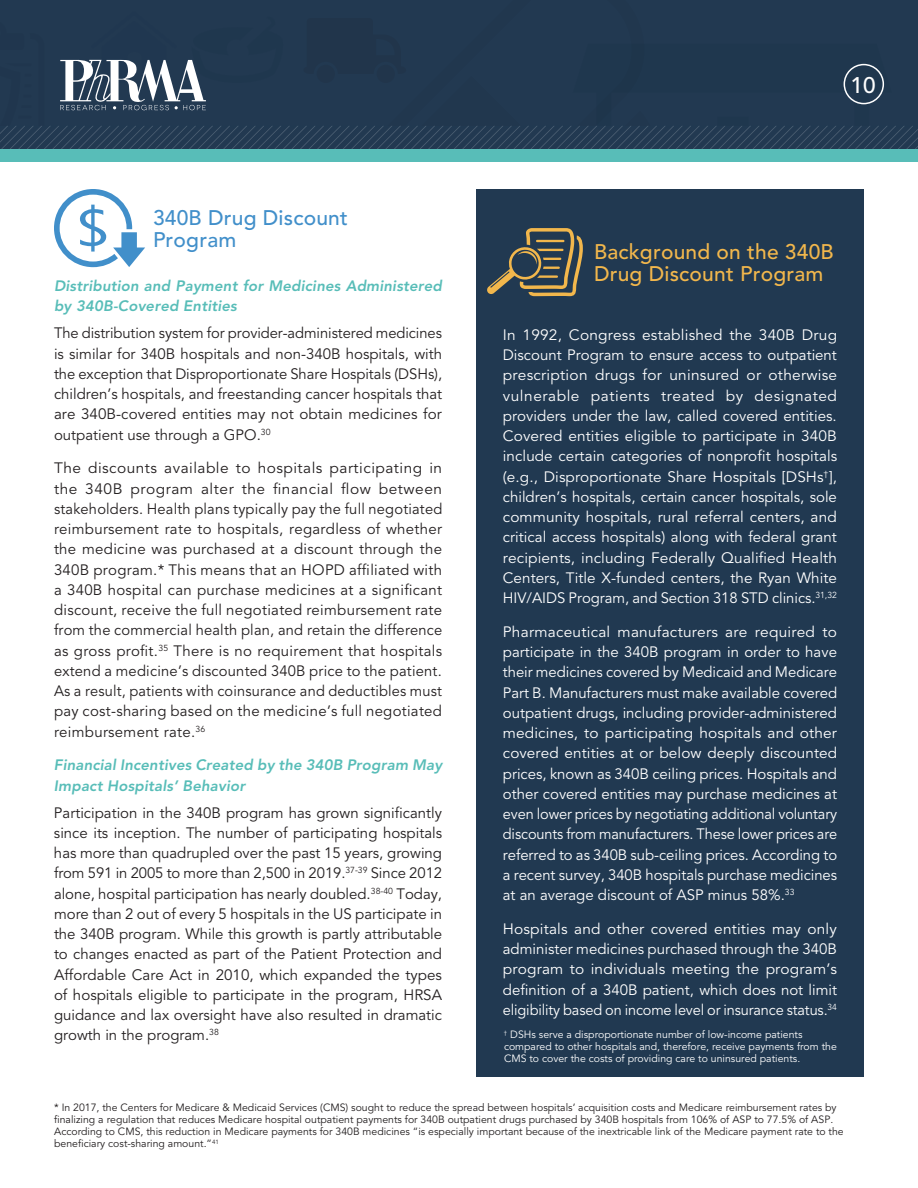
<style>
.page{position:relative;width:918px;height:1188px;background:#fff}
.page>*{position:absolute;margin:0;border:0;box-sizing:border-box;transform-origin:0 0}
.t1{font:500 22.5px "Avenir";color:#fff}
.t2{font:500 21px/22.5px "Avenir";letter-spacing:.01em;color:#f2b74c}
.t3{font:500 21px/22.5px "Avenir";letter-spacing:.01em;color:#418fca}
.t4{font:15px/20.2px "Avenir";letter-spacing:.005em;color:#231f20;text-align:justify}
.t5{font:15px/20.2px "Avenir";color:#fff;text-align:justify}
.t6{font:italic 800 15px/20.2px "Avenir";letter-spacing:.01em;color:#58bdb8}
.t7{font:10.5px/12px "Avenir";color:#231f20}
.t8{font:10.5px/12px "Avenir";color:#fff}
</style>
<div class="page">
<div style="left:0;top:0;width:918px;height:11px;background:#223951"></div>
<div style="left:364px;top:0;width:288px;height:11px;background:#223951"></div>
<div style="left:476px;top:189px;width:388px;height:888px;background:#213951"></div>
<svg style="left:0;top:11px;width:918px;height:285px"></svg>
<h1 class="t1" style="left:850px;top:72px;width:27px">10</h1>
<h2 class="t3" style="left:153px;top:207px;width:196px">340B Drug Discount<br>Program</h2>
<p class="t6" style="left:54px;top:276px;width:390px">Distribution and Payment for Medicines Administered by 340B-Covered Entities</p>
<p class="t4" style="left:54px;top:324px;width:390px">The distribution system for provider-administered medicines is similar for 340B hospitals and non-340B hospitals, with the exception that Disproportionate Share Hospitals (DSHs), children’s hospitals, and freestanding cancer hospitals that are 340B-covered entities may not obtain medicines for outpatient use through a GPO.<sup>30</sup></p>
<p class="t4" style="left:54px;top:459px;width:390px">The discounts available to hospitals participating in the 340B program alter the financial flow between stakeholders. Health plans typically pay the full negotiated reimbursement rate to hospitals, regardless of whether the medicine was purchased at a discount through the 340B program.* This means that an HOPD affiliated with a 340B hospital can purchase medicines at a significant discount, receive the full negotiated reimbursement rate from the commercial health plan, and retain the difference as gross profit.<sup>35</sup> There is no requirement that hospitals extend a medicine’s discounted 340B price to the patient.<br>As a result, patients with coinsurance and deductibles must pay cost-sharing based on the medicine’s full negotiated reimbursement rate.<sup>36</sup></p>
<p class="t6" style="left:54px;top:755px;width:390px">Financial Incentives Created by the 340B Program May<br>Impact Hospitals’ Behavior</p>
<p class="t4" style="left:54px;top:803px;width:390px">Participation in the 340B program has grown significantly since its inception. The number of participating hospitals has more than quadrupled over the past 15 years, growing from 591 in 2005 to more than 2,500 in 2019.<sup>37-39</sup> Since 2012 alone, hospital participation has nearly doubled.<sup>38-40</sup> Today, more than 2 out of every 5 hospitals in the US participate in the 340B program. While this growth is partly attributable to changes enacted as part of the Patient Protection and Affordable Care Act in 2010, which expanded the types of hospitals eligible to participate in the program, HRSA guidance and lax oversight have also resulted in dramatic growth in the program.<sup>38</sup></p>
<h2 class="t2" style="left:594px;top:241px;width:241px">Background on the 340B<br>Drug Discount Program</h2>
<p class="t5" style="left:503px;top:325px;width:336px">In 1992, Congress established the 340B Drug Discount Program to ensure access to outpatient prescription drugs for uninsured or otherwise vulnerable patients treated by designated providers under the law, called covered entities.<br>Covered entities eligible to participate in 340B include certain categories of nonprofit hospitals (e.g., Disproportionate Share Hospitals [DSHs<sup>†</sup>], children’s hospitals, certain cancer hospitals, sole community hospitals, rural referral centers, and critical access hospitals) along with federal grant recipients, including Federally Qualified Health Centers, Title X-funded centers, the Ryan White HIV/AIDS Program, and Section 318 STD clinics.<sup>31,32</sup></p>
<p class="t5" style="left:503px;top:622px;width:336px">Pharmaceutical manufacturers are required to participate in the 340B program in order to have their medicines covered by Medicaid and Medicare Part B. Manufacturers must make available covered outpatient drugs, including provider-administered medicines, to participating hospitals and other covered entities at or below deeply discounted prices, known as 340B ceiling prices. Hospitals and other covered entities may purchase medicines at even lower prices by negotiating additional voluntary discounts from manufacturers. These lower prices are referred to as 340B sub-ceiling prices. According to a recent survey, 340B hospitals purchase medicines at an average discount of ASP minus 58%.<sup>33</sup></p>
<p class="t5" style="left:503px;top:919px;width:336px">Hospitals and other covered entities may only administer medicines purchased through the 340B program to individuals meeting the program’s definition of a 340B patient, which does not limit eligibility based on income level or insurance status.<sup>34</sup></p>
<p class="t8" style="left:504px;top:1029px;width:334px"><sup>†</sup> DSHs serve a disproportionate number of low-income patients compared to other hospitals and, therefore, receive payments from the<br>CMS to cover the costs of providing care to uninsured patients.</p>
<p class="t7" style="left:54px;top:1102px;width:791px">* In 2017, the Centers for Medicare &amp; Medicaid Services (CMS) sought to reduce the spread between hospitals’ acquisition costs and Medicare reimbursement rates by finalizing a regulation that reduces Medicare hospital outpatient payments for 340B outpatient drugs purchased by 340B hospitals from 106% of ASP to 77.5% of ASP.<br>According to CMS, this reduction in Medicare payments for 340B medicines “is especially important because of the inextricable link of the Medicare payment rate to the beneficiary cost-sharing amount.”<sup>41</sup></p>
</div>
